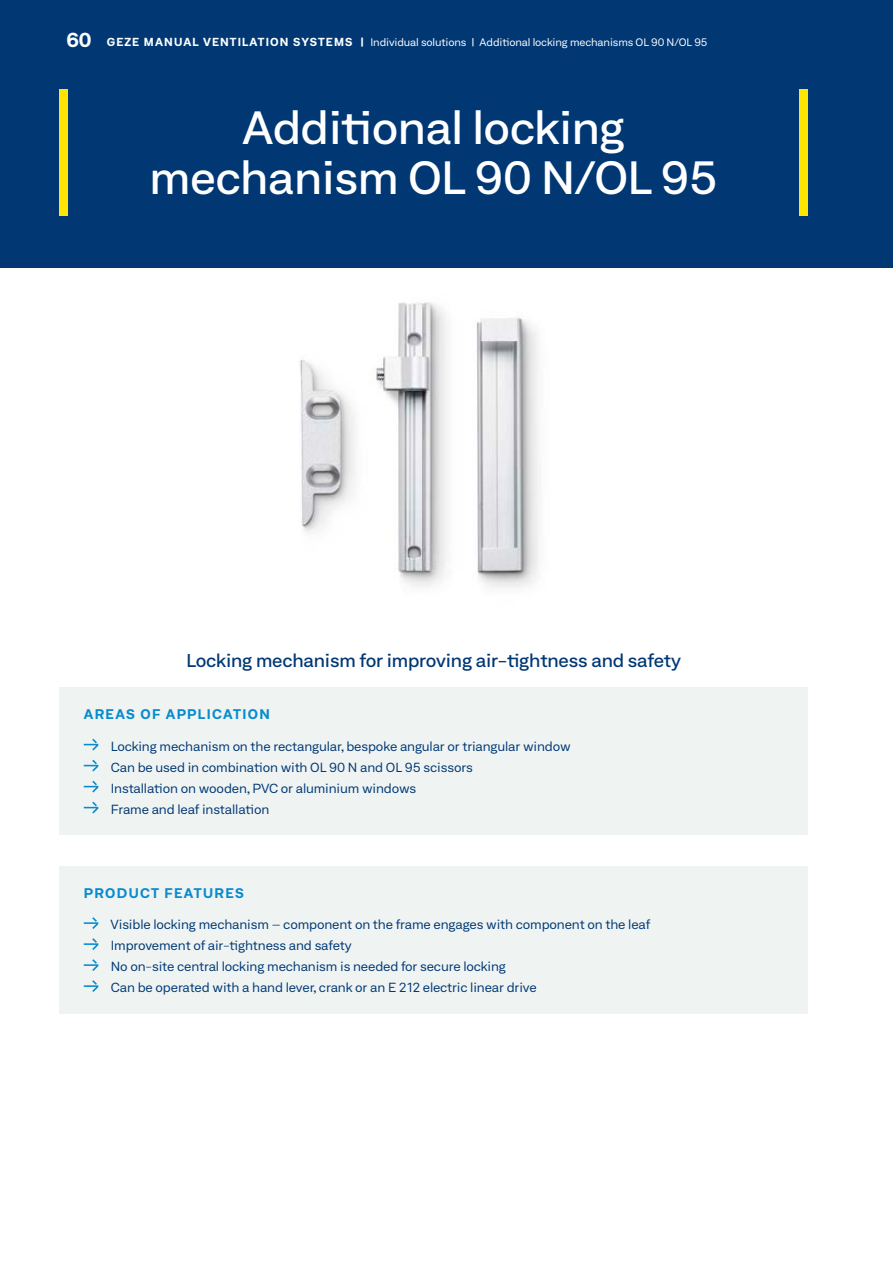
<style>
.page{position:relative;width:893px;height:1263px;background:#fff}
.page>*{position:absolute;margin:0;border:0;box-sizing:border-box;transform-origin:0 0}
.t1{font:500 expanded 45px/49.5px "Neufile Grotesk";letter-spacing:-.01em;color:#fff;text-align:center}
.t2{font:500 expanded 18px "Neufile Grotesk";letter-spacing:-.01em;color:#013874}
.t3{font:700 expanded 13.5px "Neufile Grotesk";letter-spacing:.1em;color:#098bce}
.t4{font:expanded 12.75px/21px "Neufile Grotesk";letter-spacing:-.01em;color:#013874}
.t5{font:expanded 10.5px "Neufile Grotesk";letter-spacing:-.01em;color:#fff}
.s1{font-weight:700;font-size:19.5px}
.s2{font-weight:700;font-size:11.25px}
</style>
<div class="page">
<img style="left:299px;top:302px;width:240px;height:286px">
<div style="left:0;top:0;width:893px;height:268px;background:#013874"></div>
<div style="left:60px;top:89px;width:8px;height:126px;background:#ffe501"></div>
<div style="left:799px;top:89px;width:9px;height:126px;background:#ffe501"></div>
<div style="left:60px;top:688px;width:748px;height:147px;background:#eff4f3"></div>
<svg style="left:84px;top:739px;width:14px;height:11px"></svg>
<svg style="left:84px;top:760px;width:14px;height:11px"></svg>
<svg style="left:84px;top:781px;width:14px;height:11px"></svg>
<svg style="left:84px;top:802px;width:14px;height:11px"></svg>
<div style="left:60px;top:866px;width:748px;height:147px;background:#eff4f3"></div>
<svg style="left:84px;top:917px;width:14px;height:12px"></svg>
<svg style="left:84px;top:938px;width:14px;height:12px"></svg>
<svg style="left:84px;top:959px;width:14px;height:12px"></svg>
<svg style="left:84px;top:980px;width:14px;height:12px"></svg>
<p class="t5" style="left:67px;top:36px;width:643px"><span class="s1">60</span> <span class="s2">GEZE MANUAL VENTILATION SYSTEMS |</span> Individual solutions | Additional locking mechanisms OL 90 N/OL 95</p>
<h1 class="t1" style="left:149px;top:102px;width:570px">Additional locking mechanism OL 90 N/OL 95</h1>
<h2 class="t2" style="left:186px;top:649px;width:496px">Locking mechanism for improving air-tightness and safety</h2>
<p class="t3" style="left:84px;top:705px;width:188px">AREAS OF APPLICATION</p>
<p class="t4" style="left:111px;top:735px;width:461px">Locking mechanism on the rectangular, bespoke angular or triangular window Can be used in combination with OL 90 N and OL 95 scissors<br>Installation on wooden, PVC or aluminium windows<br>Frame and leaf installation</p>
<p class="t3" style="left:84px;top:884px;width:162px">PRODUCT FEATURES</p>
<p class="t4" style="left:111px;top:913px;width:541px">Visible locking mechanism – component on the frame engages with component on the leaf Improvement of air-tightness and safety<br>No on-site central locking mechanism is needed for secure locking<br>Can be operated with a hand lever, crank or an E 212 electric linear drive</p>
</div>
